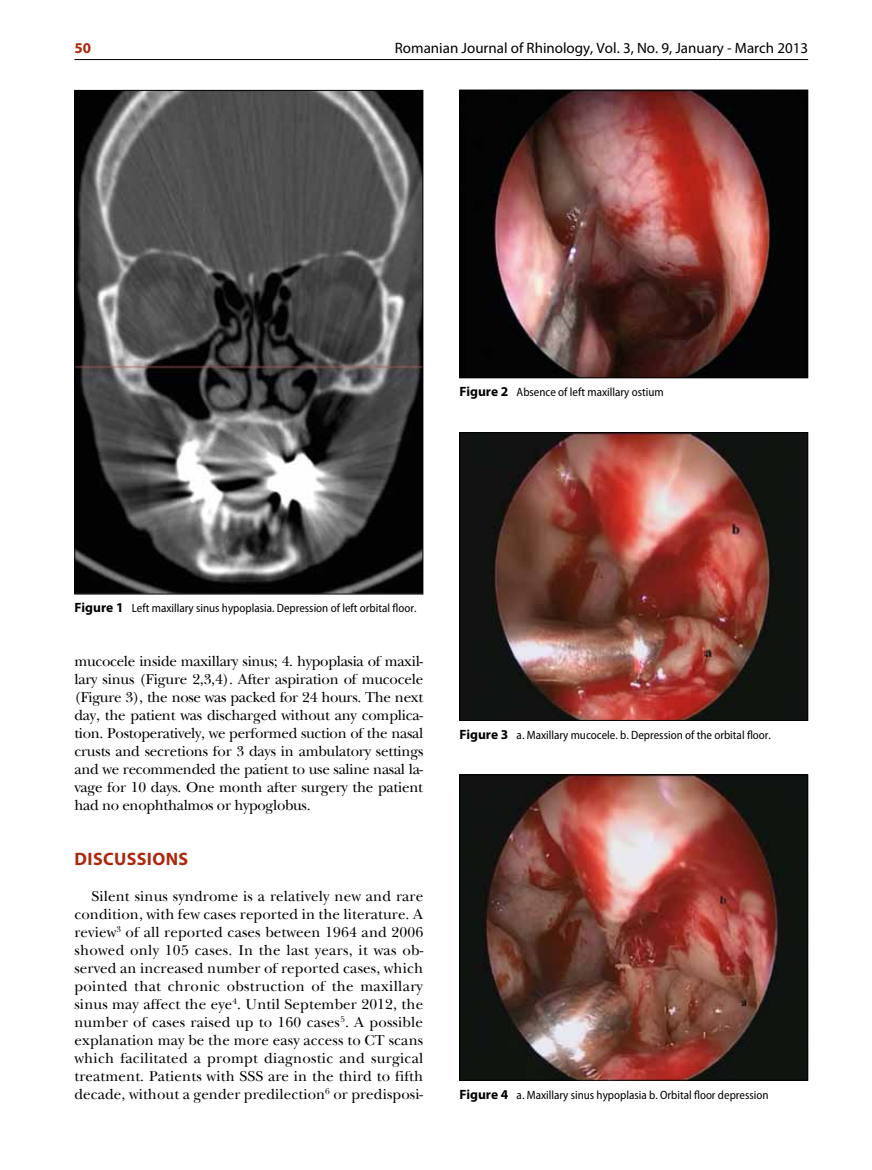
<style>
.page{position:relative;width:872px;height:1170px;background:#fff}
.page>*{position:absolute;margin:0;border:0;box-sizing:border-box;transform-origin:0 0}
.t1{font:700 18px "Myriad Pro";letter-spacing:.02em;color:#ac280d}
.t2{font:15px/18px "Baskerville Std RO";letter-spacing:-.005em;color:#000;text-align:justify}
.t3{font:15px "Myriad Pro";color:#000}
.t4{font:700 15px "Myriad Pro";color:#ac280d}
.t5{font:semi-condensed 12px "Myriad Pro";color:#000}
.s1{font-weight:700;font-stretch:normal;font-size:13.5px}
</style>
<div class="page">
<hr style="left:74px;top:59px;width:734px;height:1px;background:#000">
<img style="left:76px;top:92px;width:345px;height:500px">
<img style="left:461px;top:92px;width:345px;height:284px">
<div style="left:459px;top:90px;width:349px;height:288px;border:1px solid #000"></div>
<img style="left:461px;top:434px;width:345px;height:284px">
<div style="left:459px;top:432px;width:349px;height:288px;border:1px solid #000"></div>
<img style="left:461px;top:776px;width:345px;height:302px">
<div style="left:459px;top:774px;width:349px;height:306px;border:1px solid #000"></div>
<p class="t4" style="left:74px;top:40px;width:18px">50</p>
<p class="t3" style="left:395px;top:40px;width:415px">Romanian Journal of Rhinology, Vol. 3, No. 9, January - March 2013</p>
<p class="t5" style="left:459px;top:385px;width:206px"><span class="s1">Figure 2</span> Absence of left maxillary ostium</p>
<p class="t5" style="left:74px;top:601px;width:343px"><span class="s1">Figure 1</span> Left maxillary sinus hypoplasia. Depression of left orbital floor.</p>
<p class="t2" style="left:74px;top:652px;width:350px">mucocele inside maxillary sinus; 4. hypoplasia of maxil&shy;lary sinus (Figure 2,3,4). After aspiration of mucocele (Figure 3), the nose was packed for 24 hours. The next day, the patient was discharged without any complica&shy;tion. Postoperatively, we performed suction of the nasal crusts and secretions for 3 days in ambulatory settings and we recommended the patient to use saline nasal la&shy;vage for 10 days. One month after surgery the patient had no enophthalmos or hypoglobus.</p>
<p class="t1" style="left:75px;top:848px;width:115px">DISCUSSIONS</p>
<p class="t2" style="left:74px;top:886px;width:350px;text-indent:17px">Silent sinus syndrome is a relatively new and rare condition, with few cases reported in the literature. A review<sup>3</sup> of all reported cases between 1964 and 2006 showed only 105 cases. In the last years, it was ob&shy;served an increased number of reported cases, which pointed that chronic obstruction of the maxillary sinus may affect the eye<sup>4</sup>. Until September 2012, the number of cases raised up to 160 cases<sup>5</sup>. A possible explanation may be the more easy access to CT scans which facilitated a prompt diagnostic and surgical treatment. Patients with SSS are in the third to fifth decade, without a gender predilection<sup>6</sup> or predisposi-</p>
<p class="t5" style="left:459px;top:728px;width:313px"><span class="s1">Figure 3</span> a. Maxillary mucocele. b. Depression of the orbital floor.</p>
<p class="t5" style="left:459px;top:1087px;width:311px"><span class="s1">Figure 4</span> a. Maxillary sinus hypoplasia b. Orbital floor depression</p>
</div>
